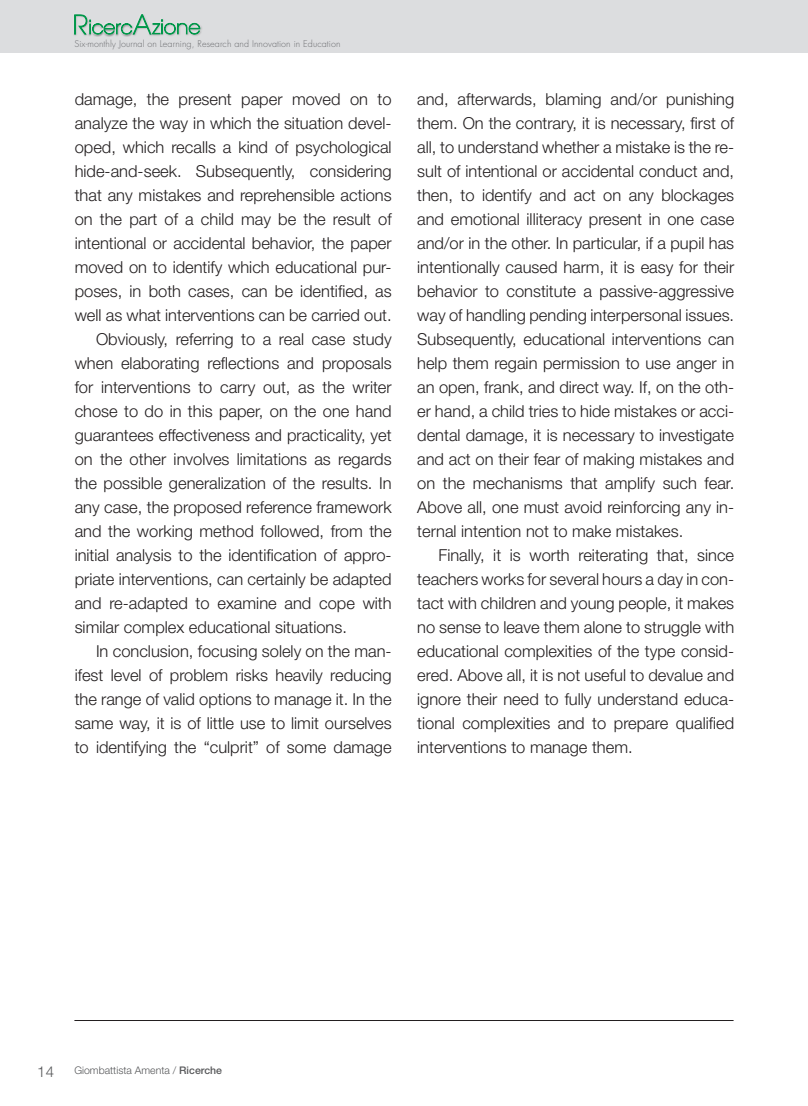
<style>
.page{position:relative;width:808px;height:1106px;background:#fff}
.page>*{position:absolute;margin:0;border:0;box-sizing:border-box;transform-origin:0 0}
.Body_Text_wrd_1{font:300 16.5px/24px "Helvetica Neue LT";color:#231f20;text-align:justify}
.Normal_wrd_1{font:300 16.5px/24px "Helvetica Neue LT";color:#231f20;text-align:justify}
.t1{font:300 15px "Helvetica Neue CE";color:#57585a}
.t2{font:300 10.5px "Helvetica Neue CE";color:#57585a}
.t3{font:300 9px "Futura";letter-spacing:.01em;color:#6c6d70}
.s1{font-weight:500}
</style>
<div class="page">
<div style="left:0;top:0;width:808px;height:53px;background:#dcdddf"></div>
<hr style="left:74px;top:1020px;width:659px;height:1px;background:#231f20">
<div style="left:72px;top:14px;width:18px;height:23px;background:#231f20;opacity:.3"></div>
<div style="left:87px;top:18px;width:48px;height:19px;background:#231f20;opacity:.5"></div>
<div style="left:131px;top:13px;width:23px;height:24px;background:#231f20;opacity:.3"></div>
<div style="left:150px;top:18px;width:53px;height:19px;background:#231f20;opacity:.3"></div>
<svg style="left:74px;top:14px;width:126px;height:21px"></svg>
<p class="t3" style="left:74px;top:38px;width:268px">Six-monthly Journal on Learning, Research and Innovation in Education</p>
<p class="Normal_wrd_1" style="left:75px;top:87px;width:319px">damage, the present paper moved on to analyze the way in which the situation devel&shy;oped, which recalls a kind of psychological hide-and-seek. Subsequently, considering that any mistakes and reprehensible actions on the part of a child may be the result of intentional or accidental behavior, the paper moved on to identify which educational pur&shy;poses, in both cases, can be identified, as well as what interventions can be carried out.</p>
<p class="Body_Text_wrd_1" style="left:75px;top:327px;width:318px;text-indent:21px">Obviously, referring to a real case study when elaborating reflections and proposals for interventions to carry out, as the writer chose to do in this paper, on the one hand guarantees effectiveness and practicality, yet on the other involves limitations as regards the possible generalization of the results. In any case, the proposed reference framework and the working method followed, from the initial analysis to the identification of appro&shy;priate interventions, can certainly be adapted and re-adapted to examine and cope with similar complex educational situations.</p>
<p class="Body_Text_wrd_1" style="left:75px;top:639px;width:319px;text-indent:21px">In conclusion, focusing solely on the man&shy;ifest level of problem risks heavily reducing the range of valid options to manage it. In the same way, it is of little use to limit ourselves to identifying the “culprit” of some damage</p>
<p class="Body_Text_wrd_1" style="left:417px;top:87px;width:319px">and, afterwards, blaming and/or punishing them. On the contrary, it is necessary, first of all, to understand whether a mistake is the re&shy;sult of intentional or accidental conduct and, then, to identify and act on any blockages and emotional illiteracy present in one case and/or in the other. In particular, if a pupil has intentionally caused harm, it is easy for their behavior to constitute a passive-aggressive way of handling pending interpersonal issues.<br>Subsequently, educational interventions can help them regain permission to use anger in an open, frank, and direct way. If, on the oth&shy;er hand, a child tries to hide mistakes or acci&shy;dental damage, it is necessary to investigate and act on their fear of making mistakes and on the mechanisms that amplify such fear.<br>Above all, one must avoid reinforcing any in&shy;ternal intention not to make mistakes.</p>
<p class="Body_Text_wrd_1" style="left:417px;top:543px;width:318px;text-indent:21px">Finally, it is worth reiterating that, since teachers works for several hours a day in con&shy;tact with children and young people, it makes no sense to leave them alone to struggle with educational complexities of the type consid&shy;ered. Above all, it is not useful to devalue and ignore their need to fully understand educa&shy;tional complexities and to prepare qualified interventions to manage them.</p>
<p class="t1" style="left:37px;top:1062px;width:18px">14</p>
<p class="t2" style="left:74px;top:1064px;width:149px">Giombattista Amenta / <span class="s1">Ricerche</span></p>
</div>
